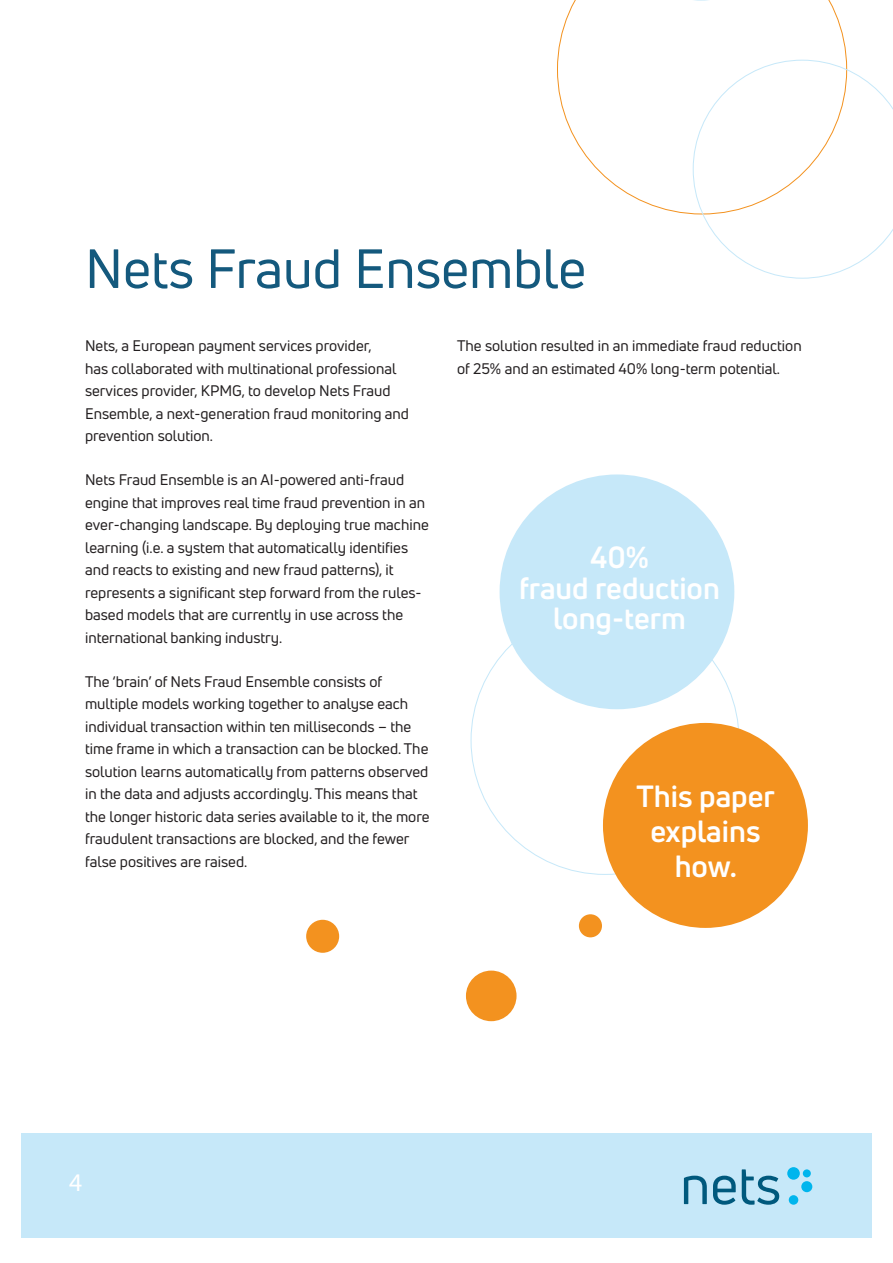
<style>
.page{position:relative;width:893px;height:1263px;background:#fff}
.page>*{position:absolute;margin:0;border:0;box-sizing:border-box;transform-origin:0 0}
.t1{font:54px "Uni Neue";color:#14597d}
.t2{font:700 30px/35px "Uni Neue";color:#fff;text-align:center}
.t3{font:25.5px "Myriad Pro";color:#fff}
.t4{font:15px/22.5px "Uni Neue";color:#231f20}
</style>
<div class="page">
<div style="left:21px;top:1133px;width:851px;height:104px;background:#c6e8f9"></div>
<svg style="left:684px;top:1176px;width:23px;height:28px"></svg>
<svg style="left:713px;top:1176px;width:23px;height:29px"></svg>
<svg style="left:742px;top:1169px;width:37px;height:36px"></svg>
<div style="left:787px;top:1167px;width:13px;height:13px;background:#00b5ed;border-radius:50%"></div>
<div style="left:803px;top:1169px;width:8px;height:8px;background:#00b5ed;border-radius:50%"></div>
<div style="left:801px;top:1181px;width:11px;height:11px;background:#00b5ed;border-radius:50%"></div>
<div style="left:789px;top:1195px;width:9px;height:10px;background:#00b5ed;border-radius:50%"></div>
<svg style="left:557px;top:0;width:290px;height:214px"></svg>
<svg style="left:693px;top:60px;width:200px;height:219px"></svg>
<svg style="left:628px;top:0;width:147px;height:1px"></svg>
<div style="left:603px;top:723px;width:205px;height:205px;background:#f3921f;border-radius:50%"></div>
<div style="left:466px;top:970px;width:51px;height:51px;background:#f3921f;border-radius:50%"></div>
<div style="left:579px;top:914px;width:23px;height:23px;background:#f3921f;border-radius:50%"></div>
<div style="left:306px;top:920px;width:33px;height:33px;background:#f3921f;border-radius:50%"></div>
<div style="left:500px;top:474px;width:234px;height:235px;background:#c6e8f9;border-radius:50%"></div>
<p class="t1" style="left:85px;top:235px;width:503px">Nets Fraud Ensemble</p>
<p class="t4" style="left:85px;top:335px;width:326px">Nets, a European payment services provider,<br>has collaborated with multinational professional services provider, KPMG, to develop Nets Fraud Ensemble, a next-generation fraud monitoring and prevention solution.</p>
<p class="t4" style="left:85px;top:468px;width:345px">Nets Fraud Ensemble is an AI-powered anti-fraud engine that improves real time fraud prevention in an ever-changing landscape. By deploying true machine learning (i.e. a system that automatically identifies and reacts to existing and new fraud patterns), it represents a significant step forward from the rules&shy;based models that are currently in use across the international banking industry.</p>
<p class="t4" style="left:85px;top:670px;width:346px">The ‘brain’ of Nets Fraud Ensemble consists of multiple models working together to analyse each individual transaction within ten milliseconds – the time frame in which a transaction can be blocked. The solution learns automatically from patterns observed in the data and adjusts accordingly. This means that the longer historic data series available to it, the more fraudulent transactions are blocked, and the fewer false positives are raised.</p>
<p class="t4" style="left:457px;top:335px;width:346px">The solution resulted in an immediate fraud reduction of 25% and an estimated 40% long-term potential.</p>
<p class="t2" style="left:590px;top:539px;width:60px">40%</p>
<p class="t2" style="left:519px;top:570px;width:202px">fraud reduction</p>
<p class="t2" style="left:553px;top:601px;width:134px">long-term</p>
<p class="t2" style="left:637px;top:778px;width:140px">This paper explains how.</p>
<h3 class="t3" style="left:69px;top:1166px;width:15px">4</h3>
</div>
